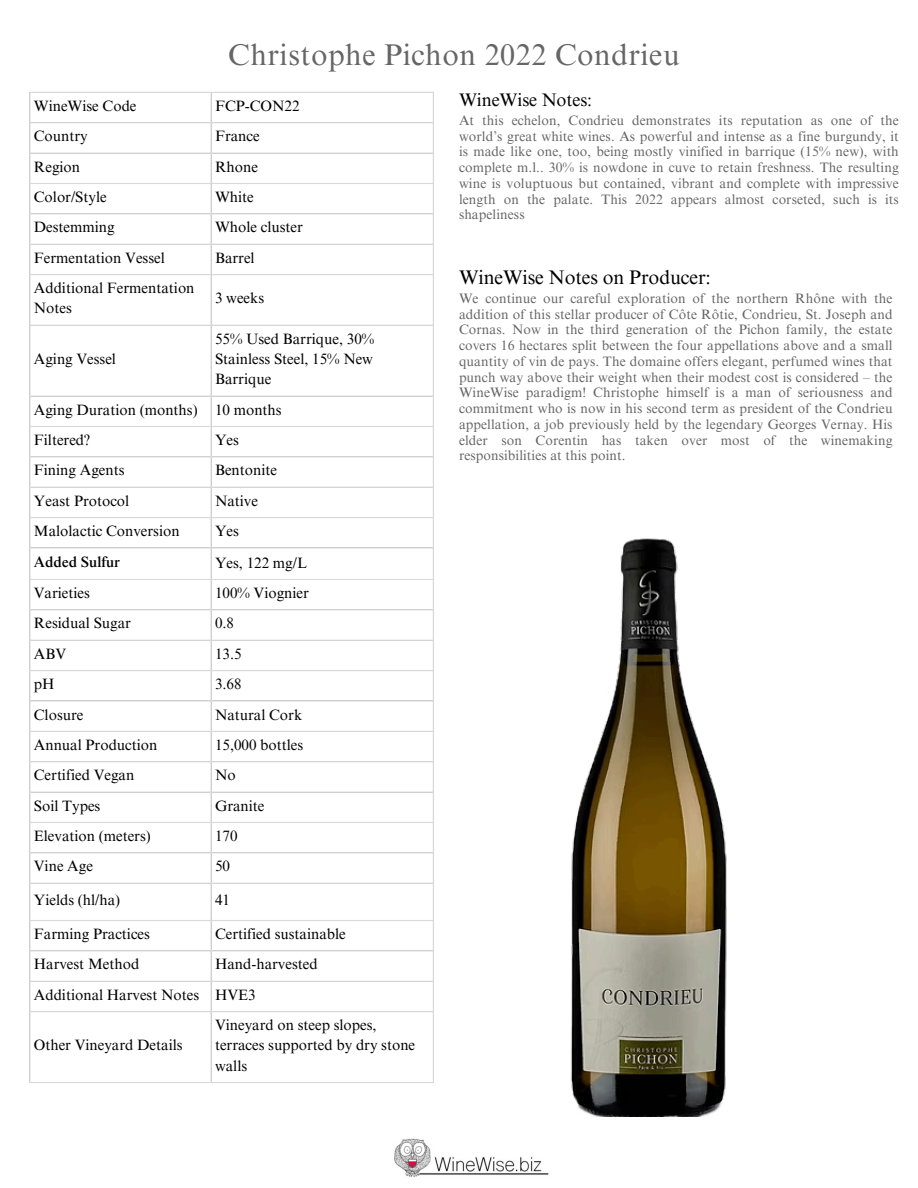
<style>
.page{position:relative;width:918px;height:1188px;background:#fff}
.page>*{position:absolute;margin:0;border:0;box-sizing:border-box;transform-origin:0 0}
.t1{font:30px "Times NRMT Pro";letter-spacing:.02em;color:#666}
.t2{font:19.65px "Times NRMT Pro";letter-spacing:-.005em;color:#000}
.t3{font:18.15px "Times NRMT Pro";letter-spacing:-.005em;color:#000}
.t4{font:15px/20.2px "Times NRMT Pro";color:#000}
.t5{font:500 15px "Times NRMT Pro";color:#000}
.t6{font:13.65px/15.8px "Times NRMT Pro";letter-spacing:.005em;color:#666;text-align:justify}
</style>
<div class="page">
<img style="left:394px;top:1138px;width:155px;height:40px">
<hr style="left:29px;top:93px;width:2px;height:989px;background:#d9d9d9">
<hr style="left:211px;top:93px;width:1px;height:989px;background:#d9d9d9">
<hr style="left:433px;top:93px;width:1px;height:989px;background:#d9d9d9">
<hr style="left:29px;top:92px;width:405px;height:1px;background:#d9d9d9">
<hr style="left:29px;top:122px;width:405px;height:1px;background:#d9d9d9">
<hr style="left:29px;top:153px;width:405px;height:1px;background:#d9d9d9">
<hr style="left:29px;top:183px;width:405px;height:1px;background:#d9d9d9">
<hr style="left:29px;top:213px;width:405px;height:1px;background:#d9d9d9">
<hr style="left:29px;top:244px;width:405px;height:1px;background:#d9d9d9">
<hr style="left:29px;top:274px;width:405px;height:1px;background:#d9d9d9">
<hr style="left:29px;top:325px;width:405px;height:1px;background:#d9d9d9">
<hr style="left:29px;top:396px;width:405px;height:1px;background:#d9d9d9">
<hr style="left:29px;top:426px;width:405px;height:1px;background:#d9d9d9">
<hr style="left:29px;top:456px;width:405px;height:1px;background:#d9d9d9">
<hr style="left:29px;top:487px;width:405px;height:1px;background:#d9d9d9">
<hr style="left:29px;top:517px;width:405px;height:1px;background:#d9d9d9">
<hr style="left:29px;top:547px;width:405px;height:2px;background:#d9d9d9">
<hr style="left:29px;top:579px;width:405px;height:1px;background:#d9d9d9">
<hr style="left:29px;top:609px;width:405px;height:1px;background:#d9d9d9">
<hr style="left:29px;top:640px;width:405px;height:1px;background:#d9d9d9">
<hr style="left:29px;top:670px;width:405px;height:1px;background:#d9d9d9">
<hr style="left:29px;top:700px;width:405px;height:2px;background:#d9d9d9">
<hr style="left:29px;top:731px;width:405px;height:1px;background:#d9d9d9">
<hr style="left:29px;top:761px;width:405px;height:1px;background:#d9d9d9">
<hr style="left:29px;top:792px;width:405px;height:1px;background:#d9d9d9">
<hr style="left:29px;top:822px;width:405px;height:1px;background:#d9d9d9">
<hr style="left:29px;top:852px;width:405px;height:1px;background:#d9d9d9">
<hr style="left:29px;top:883px;width:405px;height:1px;background:#d9d9d9">
<hr style="left:29px;top:920px;width:405px;height:1px;background:#d9d9d9">
<hr style="left:29px;top:950px;width:405px;height:1px;background:#d9d9d9">
<hr style="left:29px;top:981px;width:405px;height:1px;background:#d9d9d9">
<hr style="left:29px;top:1011px;width:405px;height:1px;background:#d9d9d9">
<hr style="left:29px;top:1082px;width:405px;height:1px;background:#d9d9d9">
<img style="left:357px;top:538px;width:370px;height:578px">
<p class="t1" style="left:228px;top:44px;width:453px">Christophe Pichon 2022 Condrieu</p>
<p class="t3" style="left:459px;top:93px;width:135px">WineWise Notes:</p>
<p class="t6" style="left:459px;top:114px;width:441px">At this echelon, Condrieu demonstrates its reputation as one of the world’s great white wines. As powerful and intense as a fine burgundy, it is made like one, too, being mostly vinified in barrique (15% new), with complete m.l.. 30% is nowdone in cuve to retain freshness. The resulting wine is voluptuous but contained, vibrant and complete with impressive length on the palate. This 2022 appears almost corseted, such is its shapeliness</p>
<h1 class="t4" style="left:34px;top:98px;width:104px">WineWise Code</h1>
<p class="t4" style="left:215px;top:98px;width:86px">FCP-CON22</p>
<p class="t4" style="left:34px;top:128px;width:55px">Country</p>
<p class="t4" style="left:215px;top:128px;width:46px">France</p>
<p class="t4" style="left:34px;top:158px;width:48px">Region</p>
<p class="t4" style="left:215px;top:158px;width:44px">Rhone</p>
<p class="t4" style="left:34px;top:189px;width:74px">Color/Style</p>
<p class="t4" style="left:215px;top:189px;width:40px">White</p>
<p class="t4" style="left:34px;top:219px;width:82px">Destemming</p>
<p class="t4" style="left:215px;top:219px;width:89px">Whole cluster</p>
<p class="t4" style="left:34px;top:249px;width:132px">Fermentation Vessel</p>
<p class="t4" style="left:215px;top:249px;width:41px">Barrel</p>
<p class="t4" style="left:34px;top:280px;width:162px">Additional Fermentation<br>Notes</p>
<p class="t4" style="left:215px;top:290px;width:51px">3 weeks</p>
<p class="t4" style="left:34px;top:351px;width:84px">Aging Vessel</p>
<p class="t2" style="left:459px;top:270px;width:253px">WineWise Notes on Producer:</p>
<p class="t6" style="left:459px;top:292px;width:435px">We continue our careful exploration of the northern Rhône with the addition of this stellar producer of Côte Rôtie, Condrieu, St. Joseph and Cornas. Now in the third generation of the Pichon family, the estate covers 16 hectares split between the four appellations above and a small quantity of vin de pays. The domaine offers elegant, perfumed wines that punch way above their weight when their modest cost is considered – the WineWise paradigm! Christophe himself is a man of seriousness and commitment who is now in his second term as president of the Condrieu appellation, a job previously held by the legendary Georges Vernay. His elder son Corentin has taken over most of the winemaking responsibilities at this point.</p>
<p class="t4" style="left:215px;top:330px;width:161px;text-align:justify">55% Used Barrique, 30% Stainless Steel, 15% New Barrique</p>
<p class="t4" style="left:34px;top:401px;width:165px">Aging Duration (months)</p>
<p class="t4" style="left:215px;top:401px;width:68px">10 months</p>
<p class="t4" style="left:34px;top:432px;width:58px">Filtered?</p>
<p class="t4" style="left:215px;top:432px;width:25px">Yes</p>
<p class="t4" style="left:34px;top:462px;width:92px">Fining Agents</p>
<p class="t4" style="left:215px;top:462px;width:64px">Bentonite</p>
<p class="t4" style="left:34px;top:492px;width:97px">Yeast Protocol</p>
<p class="t4" style="left:215px;top:492px;width:44px">Native</p>
<p class="t4" style="left:34px;top:523px;width:147px">Malolactic Conversion</p>
<p class="t4" style="left:215px;top:523px;width:25px">Yes</p>
<p class="t5" style="left:34px;top:556px;width:87px">Added Sulfur</p>
<p class="t4" style="left:215px;top:554px;width:94px">Yes, 122 mg/L</p>
<p class="t4" style="left:34px;top:585px;width:58px">Varieties</p>
<p class="t4" style="left:215px;top:585px;width:95px">100% Viognier</p>
<p class="t4" style="left:34px;top:615px;width:99px">Residual Sugar</p>
<p class="t4" style="left:215px;top:615px;width:21px">0.8</p>
<p class="t4" style="left:34px;top:645px;width:34px">ABV</p>
<p class="t4" style="left:215px;top:645px;width:28px">13.5</p>
<p class="t4" style="left:34px;top:676px;width:22px">pH</p>
<p class="t4" style="left:215px;top:676px;width:28px">3.68</p>
<p class="t4" style="left:34px;top:706px;width:51px">Closure</p>
<p class="t4" style="left:215px;top:706px;width:89px">Natural Cork</p>
<p class="t4" style="left:34px;top:737px;width:125px">Annual Production</p>
<p class="t4" style="left:215px;top:737px;width:90px">15,000 bottles</p>
<p class="t4" style="left:34px;top:767px;width:102px">Certified Vegan</p>
<p class="t4" style="left:215px;top:767px;width:22px">No</p>
<p class="t4" style="left:34px;top:797px;width:68px">Soil Types</p>
<p class="t4" style="left:215px;top:797px;width:51px">Granite</p>
<p class="t4" style="left:34px;top:828px;width:118px">Elevation (meters)</p>
<p class="t4" style="left:215px;top:828px;width:24px">170</p>
<p class="t4" style="left:34px;top:858px;width:61px">Vine Age</p>
<p class="t4" style="left:215px;top:858px;width:16px">50</p>
<p class="t4" style="left:34px;top:892px;width:88px">Yields (hl/ha)</p>
<p class="t4" style="left:215px;top:892px;width:16px">41</p>
<p class="t4" style="left:34px;top:926px;width:118px">Farming Practices</p>
<p class="t4" style="left:215px;top:926px;width:132px">Certified sustainable</p>
<p class="t4" style="left:34px;top:956px;width:107px">Harvest Method</p>
<p class="t4" style="left:215px;top:956px;width:104px">Hand-harvested</p>
<p class="t4" style="left:34px;top:986px;width:167px">Additional Harvest Notes</p>
<p class="t4" style="left:215px;top:986px;width:42px">HVE3</p>
<p class="t4" style="left:34px;top:1037px;width:150px">Other Vineyard Details</p>
<p class="t4" style="left:215px;top:1017px;width:202px">Vineyard on steep slopes, terraces supported by dry stone walls</p>
</div>
